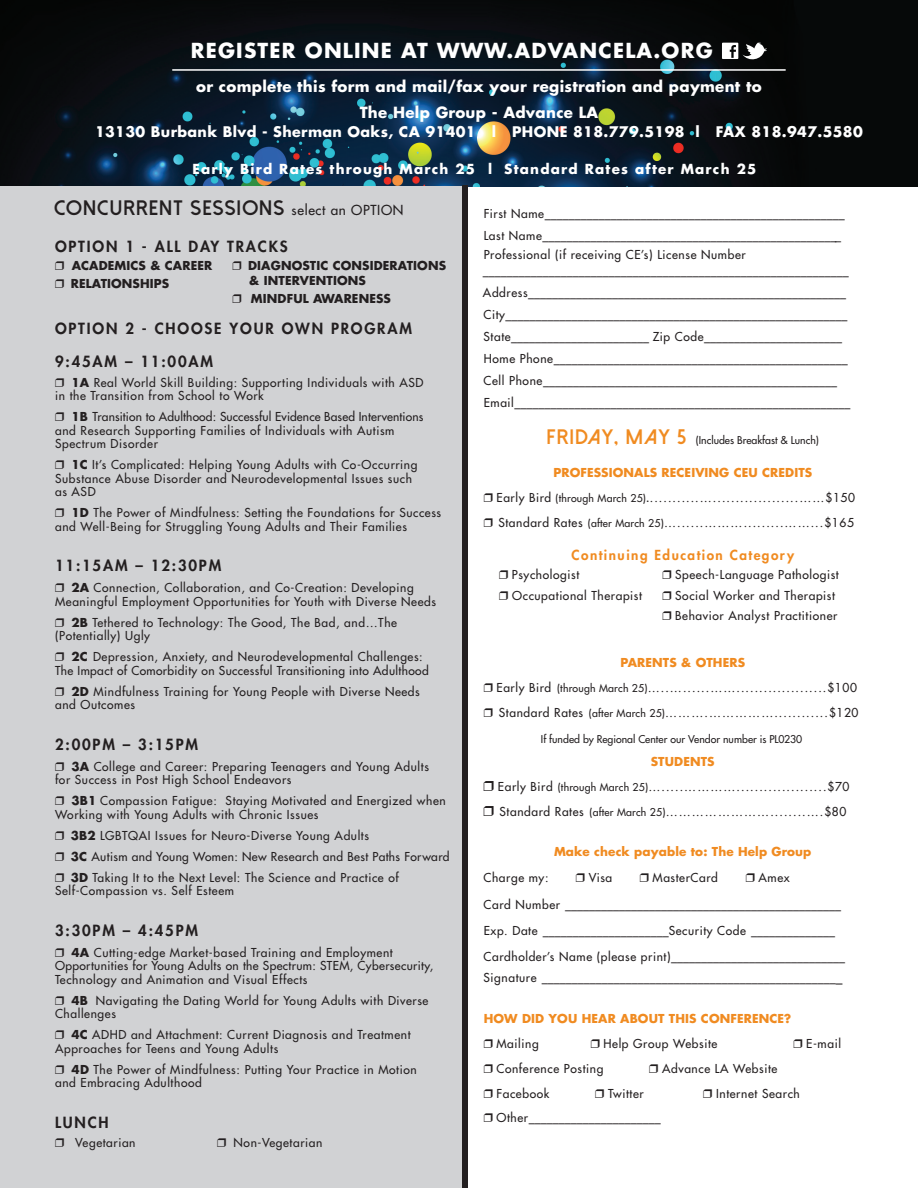
<style>
.page{position:relative;width:918px;height:1188px;background:#fff}
.page>*{position:absolute;margin:0;border:0;box-sizing:border-box;transform-origin:0 0}
.t1{font:800 21px "Dolce Vita";letter-spacing:.05em;color:#231f20}
.t2{font:700 20.1px "Futura Std";letter-spacing:.06em;color:#fff}
.t3{font:800 15px "Futura";letter-spacing:.12em;color:#231f20}
.t4{font:700 15px/25.2px "Futura Std";letter-spacing:.02em;color:#fff;text-align:center}
.t5{font:700 14.25px "Futura Std";letter-spacing:.025em;color:#fff}
.t6{font:700 13.5px "Futura Std";letter-spacing:.09em;color:#fff}
.t7{font:800 13.5px "Futura";letter-spacing:.11em;color:#f08b21}
.t8{font:12px/13.5px "Futura";letter-spacing:.05em;color:#231f20}
.t9{font:700 12px "Futura Std";letter-spacing:.01em;color:#f08b21}
.t10{font:12px/13.5px "Futura";letter-spacing:.03em;color:#231f20}
.t11{font:700 12px/18px "Futura Std";letter-spacing:.01em;color:#231f20}
.t12{font:10.5px "Futura";color:#231f20}
.s1{font-family:"Futura";font-weight:400;font-size:13.5px}
.s2{font-family:"Monotype Sorts";font-weight:400}
.s3{font-family:"Monotype Sorts"}
.s4{font-family:"Futura Std";font-weight:700}
.s5{font-family:"Dolce Vita";font-weight:800;font-size:21px;color:#f08b21}
.s6{font-size:10.5px}
.s7{font-family:"Avenir LT Std";font-weight:500}
.s8{font-family:"Monotype Sorts";font-size:13.8px}
.s9{font-size:13.5px}
</style>
<div class="page">
<img style="left:0;top:0;width:918px;height:187px">
<div style="left:0;top:187px;width:467px;height:1001px;background:#d1d2d4"></div>
<svg style="left:722px;top:42px;width:45px;height:21px"></svg>
<hr style="left:172px;top:69px;width:614px;height:2px;background:#fff">
<div style="left:462px;top:186px;width:6px;height:1002px;background:#231f20"></div>
<h2 class="t2" style="left:191px;top:37px;width:523px">REGISTER ONLINE AT WWW.ADVANCELA.ORG</h2>
<p class="t4" style="left:196px;top:74px;width:567px">or complete this form and mail/fax your registration and payment to<br>The Help Group - Advance LA</p>
<p class="t5" style="left:95px;top:122px;width:769px">13130 Burbank Blvd - Sherman Oaks, CA 91401 l PHONE 818.779.5198 l FAX 818.947.5580</p>
<p class="t6" style="left:192px;top:160px;width:565px">Early Bird Rates through March 25 l Standard Rates after March 25</p>
<h1 class="t1" style="left:54px;top:197px;width:351px">CONCURRENT SESSIONS <span class="s1">select an OPTION</span></h1>
<p class="t3" style="left:55px;top:236px;width:234px">OPTION 1 - ALL DAY TRACKS</p>
<p class="t11" style="left:55px;top:256px;width:159px"><span class="s2">R</span> ACADEMICS &amp; CAREER<br><span class="s2">R</span> RELATIONSHIPS</p>
<p class="t3" style="left:55px;top:319px;width:358px">OPTION 2 - CHOOSE YOUR OWN PROGRAM</p>
<p class="t3" style="left:55px;top:352px;width:159px">9:45AM – 11:00AM</p>
<p class="t8" style="left:55px;top:375px;width:370px"><span class="s3">R</span> <span class="s4">1A</span> Real World Skill Building: Supporting Individuals with ASD in the Transition from School to Work</p>
<p class="t8" style="left:55px;top:410px;width:370px"><span class="s3">R</span> <span class="s4">1B</span> Transition to Adulthood: Successful Evidence Based Interventions and Research Supporting Families of Individuals with Autism<br>Spectrum Disorder</p>
<p class="t8" style="left:55px;top:458px;width:364px"><span class="s3">R</span> <span class="s4">1C</span> It’s Complicated: Helping Young Adults with Co-Occurring<br>Substance Abuse Disorder and Neurodevelopmental Issues such as ASD</p>
<p class="t8" style="left:55px;top:506px;width:388px"><span class="s3">R</span> <span class="s4">1D</span> The Power of Mindfulness: Setting the Foundations for Success and Well-Being for Struggling Young Adults and Their Families</p>
<p class="t3" style="left:55px;top:556px;width:168px">11:15AM – 12:30PM</p>
<p class="t8" style="left:55px;top:581px;width:383px"><span class="s3">R</span> <span class="s4">2A</span> Connection, Collaboration, and Co-Creation: Developing<br>Meaningful Employment Opportunities for Youth with Diverse Needs</p>
<p class="t8" style="left:55px;top:615px;width:344px"><span class="s3">R</span> <span class="s4">2B</span> Tethered to Technology: The Good, The Bad, and…The (Potentially) Ugly</p>
<p class="t10" style="left:55px;top:650px;width:375px"><span class="s3">R</span> <span class="s4">2C</span> Depression, Anxiety, and Neurodevelopmental Challenges:<br>The Impact of Comorbidity on Successful Transitioning into Adulthood</p>
<p class="t8" style="left:55px;top:684px;width:366px"><span class="s3">R</span> <span class="s4">2D</span> Mindfulness Training for Young People with Diverse Needs and Outcomes</p>
<p class="t3" style="left:55px;top:734px;width:144px">2:00PM – 3:15PM</p>
<p class="t8" style="left:55px;top:759px;width:375px"><span class="s3">R</span> <span class="s4">3A</span> College and Career: Preparing Teenagers and Young Adults for Success in Post High School Endeavors</p>
<p class="t8" style="left:55px;top:794px;width:392px"><span class="s3">R</span> <span class="s4">3B1</span> Compassion Fatigue: Staying Motivated and Energized when<br>Working with Young Adults with Chronic Issues</p>
<p class="t8" style="left:55px;top:825px;width:396px;line-height:21px"><span class="s3">R</span> <span class="s4">3B2</span> LGBTQAI Issues for Neuro-Diverse Young Adults<br><span class="s3">R</span> <span class="s4">3C</span> Autism and Young Women: New Research and Best Paths Forward<br><span class="s3">R</span> <span class="s4">3D</span> Taking It to the Next Level: The Science and Practice of</p>
<p class="t8" style="left:55px;top:884px;width:180px">Self-Compassion vs. Self Esteem</p>
<p class="t3" style="left:55px;top:920px;width:144px">3:30PM – 4:45PM</p>
<p class="t8" style="left:55px;top:945px;width:380px"><span class="s3">R</span> <span class="s4">4A</span> Cutting-edge Market-based Training and Employment<br>Opportunities for Young Adults on the Spectrum: STEM, Cybersecurity,<br>Technology and Animation and Visual Effects</p>
<p class="t8" style="left:55px;top:993px;width:375px"><span class="s3">R</span> <span class="s4">4B</span> Navigating the Dating World for Young Adults with Diverse<br>Challenges</p>
<p class="t8" style="left:55px;top:1028px;width:357px"><span class="s3">R</span> <span class="s4">4C</span> ADHD and Attachment: Current Diagnosis and Treatment<br>Approaches for Teens and Young Adults</p>
<p class="t8" style="left:55px;top:1062px;width:363px"><span class="s3">R</span> <span class="s4">4D</span> The Power of Mindfulness: Putting Your Practice in Motion and Embracing Adulthood</p>
<p class="t3" style="left:55px;top:1112px;width:55px">LUNCH</p>
<p class="t8" style="left:55px;top:1136px;width:82px"><span class="s3">R</span> Vegetarian</p>
<p class="t8" style="left:217px;top:1136px;width:107px"><span class="s3">R</span> Non-Vegetarian</p>
<p class="t11" style="left:249px;top:257px;width:198px;line-height:15px;text-indent:-17px"><span class="s2">R</span> DIAGNOSTIC CONSIDERATIONS &amp; INTERVENTIONS</p>
<p class="t11" style="left:232px;top:289px;width:160px"><span class="s2">R</span> MINDFUL AWARENESS</p>
<p class="t8" style="left:484px;top:202px;width:363px;line-height:21.9px">First Name__________________________________________________<br>Last Name__________________________________________________</p>
<p class="t8" style="left:483px;top:246px;width:367px;line-height:16.5px">Professional (if receiving CE’s) License Number _____________________________________________________________</p>
<p class="t8" style="left:483px;top:282px;width:369px;line-height:21.9px">Address_____________________________________________________ City_________________________________________________________ State_______________________ Zip Code_______________________ Home Phone_________________________________________________ Cell Phone_________________________________________________ Email________________________________________________________</p>
<p class="t12" style="left:546px;top:433px;width:274px"><span class="s5">FRIDAY, MAY 5</span> (Includes Breakfast &amp; Lunch)</p>
<p class="t9" style="left:553px;top:465px;width:260px">PROFESSIONALS RECEIVING CEU CREDITS</p>
<p class="t8" style="left:484px;top:485px;width:373px;line-height:24.9px"><span class="s3">R</span> Early Bird <span class="s6">(through March 25)</span><span class="s7">.</span>...........…...................……$150<br><span class="s3">R</span> Standard Rates <span class="s6">(after March 25)</span>…......……….........……...$165</p>
<p class="t7" style="left:572px;top:546px;width:224px">Continuing Education Category</p>
<p class="t8" style="left:499px;top:565px;width:144px;line-height:20.4px"><span class="s3">R</span> Psychologist<br><span class="s3">R</span> Occupational Therapist</p>
<p class="t8" style="left:662px;top:565px;width:178px;line-height:20.4px"><span class="s3">R</span> Speech-Language Pathologist<br><span class="s3">R</span> Social Worker and Therapist<br><span class="s3">R</span> Behavior Analyst Practitioner</p>
<p class="t9" style="left:621px;top:654px;width:126px">PARENTS &amp; OTHERS</p>
<p class="t8" style="left:484px;top:675px;width:376px;line-height:24.9px"><span class="s3">R</span> Early Bird <span class="s6">(through March 25)</span>…..…......……....................$100<br><span class="s3">R</span> Standard Rates <span class="s6">(after March 25)</span>……….……………............$120</p>
<p class="t9" style="left:651px;top:754px;width:65px">STUDENTS</p>
<p class="t8" style="left:484px;top:774px;width:367px;line-height:24.9px"><span class="s8">R</span> Early Bird <span class="s6">(through March 25)</span>….....…………....................$70<br><span class="s8">R</span> Standard Rates <span class="s6">(after March 25)</span>……………………........….$80</p>
<p class="t9" style="left:554px;top:843px;width:259px">Make check payable to: The Help Group</p>
<p class="t8" style="left:484px;top:871px;width:66px">Charge my:</p>
<p class="t8" style="left:576px;top:871px;width:38px"><span class="s3">R</span> Visa</p>
<p class="t8" style="left:640px;top:871px;width:80px"><span class="s3">R</span> MasterCard</p>
<p class="t12" style="left:541px;top:733px;width:263px">If funded by Regional Center our Vendor number is PL0230</p>
<p class="t8" style="left:484px;top:864px;width:359px;line-height:26.4px;text-indent:262px"><span class="s3">R</span> Amex<br>Card Number ______________________________________________</p>
<p class="t8" style="left:484px;top:917px;width:363px;line-height:26.4px">Exp. Date _____________________Security Code ______________<br>Cardholder’s Name (please print)_____________________________</p>
<p class="t8" style="left:484px;top:971px;width:360px">Signature _________________________________________________<span class="s9">_</span></p>
<p class="t9" style="left:484px;top:1010px;width:309px">HOW DID YOU HEAR ABOUT THIS CONFERENCE?</p>
<p class="t8" style="left:484px;top:1036px;width:56px"><span class="s3">R</span> Mailing</p>
<p class="t8" style="left:591px;top:1036px;width:128px"><span class="s3">R</span> Help Group Website</p>
<p class="t8" style="left:793px;top:1036px;width:49px"><span class="s3">R</span> E-mail</p>
<p class="t8" style="left:484px;top:1061px;width:121px"><span class="s3">R</span> Conference Posting</p>
<p class="t8" style="left:649px;top:1061px;width:130px"><span class="s3">R</span> Advance LA Website</p>
<p class="t8" style="left:484px;top:1086px;width:67px"><span class="s3">R</span> Facebook</p>
<p class="t8" style="left:595px;top:1086px;width:50px"><span class="s3">R</span> Twitter</p>
<p class="t8" style="left:703px;top:1086px;width:98px"><span class="s3">R</span> Internet Search</p>
<p class="t8" style="left:484px;top:1111px;width:178px"><span class="s3">R</span> Other______________________</p>
</div>
